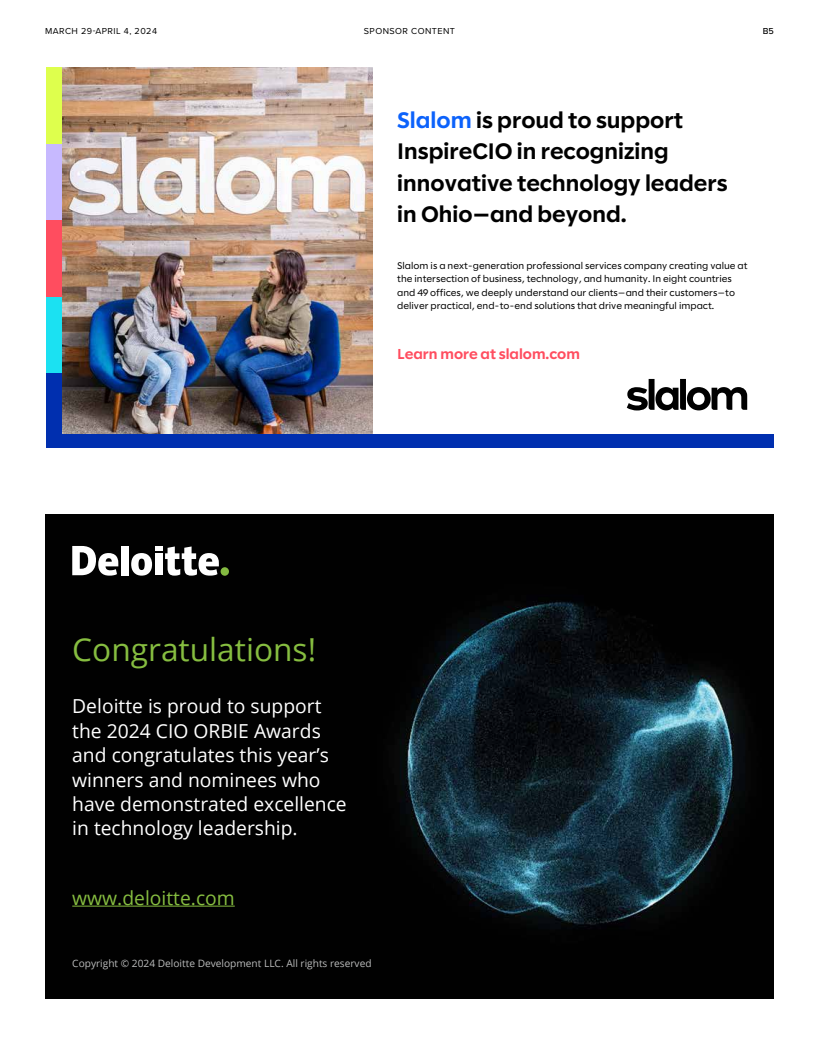
<style>
.page{position:relative;width:819px;height:1044px;background:#fff}
.page>*{position:absolute;margin:0;border:0;box-sizing:border-box;transform-origin:0 0}
.t1{font:31.6px "Open Sans";color:#86bd40}
.t2{font:700 22.6px/31.5px "Slalom Sans";color:#000}
.t3{font:19.3px/24.4px "Open Sans";color:#fff}
.t4{font:19.3px "Open Sans";color:#86bd40}
.t5{font:700 14.5px "Slalom Sans";color:#ff4d5f}
.t6{font:10.2px "Open Sans";color:#bbbcbc}
.t7{font:9.7px/13.3px "Slalom Sans";color:#000}
.t8{font:9px "Proxima Nova";letter-spacing:.05em;color:#000}
.t9{font:500 9px "Proxima Nova";color:#000}
.s1{color:#0c62fb}
</style>
<div class="page">
<img style="left:45px;top:515px;width:729px;height:484px">
<div style="left:221px;top:567px;width:8px;height:9px;background:#84ba41;border-radius:50%"></div>
<div style="left:121px;top:546px;width:7px;height:29px;background:#fff"></div>
<svg style="left:131px;top:546px;width:88px;height:30px"></svg>
<svg style="left:72px;top:546px;width:46px;height:30px"></svg>
<hr style="left:72px;top:906px;width:163px;height:1px;background:#86bd40">
<img style="left:62px;top:68px;width:310px;height:366px">
<div style="left:46px;top:373px;width:16px;height:74px;background:#002faf"></div>
<div style="left:46px;top:296px;width:16px;height:77px;background:#1be1f2"></div>
<div style="left:46px;top:220px;width:16px;height:76px;background:#ff4d5f"></div>
<div style="left:46px;top:144px;width:16px;height:76px;background:#c7b9ff"></div>
<div style="left:46px;top:67px;width:16px;height:77px;background:#deff4d"></div>
<div style="left:46px;top:434px;width:141px;height:13px;background:#002faf"></div>
<div style="left:187px;top:434px;width:149px;height:13px;background:#002faf"></div>
<div style="left:336px;top:434px;width:149px;height:13px;background:#002faf"></div>
<div style="left:485px;top:434px;width:148px;height:13px;background:#002faf"></div>
<div style="left:633px;top:434px;width:141px;height:13px;background:#002faf"></div>
<svg style="left:627px;top:379px;width:120px;height:31px"></svg>
<p class="t8" style="left:45px;top:24px;width:114px">MARCH 29-APRIL 4, 2024</p>
<p class="t8" style="left:364px;top:24px;width:93px">SPONSOR CONTENT</p>
<p class="t9" style="left:763px;top:24px;width:13px">B5</p>
<h2 class="t2" style="left:397px;top:105px;width:332px"><span class="s1">Slalom</span> is proud to support<br>InspireCIO in recognizing innovative technology leaders in Ohio—and beyond.</h2>
<p class="t7" style="left:397px;top:259px;width:352px">Slalom is a next-generation professional services company creating value at the intersection of business, technology, and humanity. In eight countries and 49 offices, we deeply understand our clients—and their customers—to deliver practical, end-to-end solutions that drive meaningful impact.</p>
<h3 class="t5" style="left:397px;top:346px;width:184px">Learn more at slalom.com</h3>
<h1 class="t1" style="left:72px;top:628px;width:245px">Congratulations!</h1>
<h3 class="t3" style="left:72px;top:694px;width:276px">Deloitte is proud to support the 2024 CIO ORBIE Awards and congratulates this year’s winners and nominees who have demonstrated excellence in technology leadership.</h3>
<h3 class="t4" style="left:72px;top:884px;width:164px">www.deloitte.com</h3>
<p class="t6" style="left:72px;top:956px;width:301px">Copyright © 2024 Deloitte Development LLC. All rights reserved</p>
</div>
